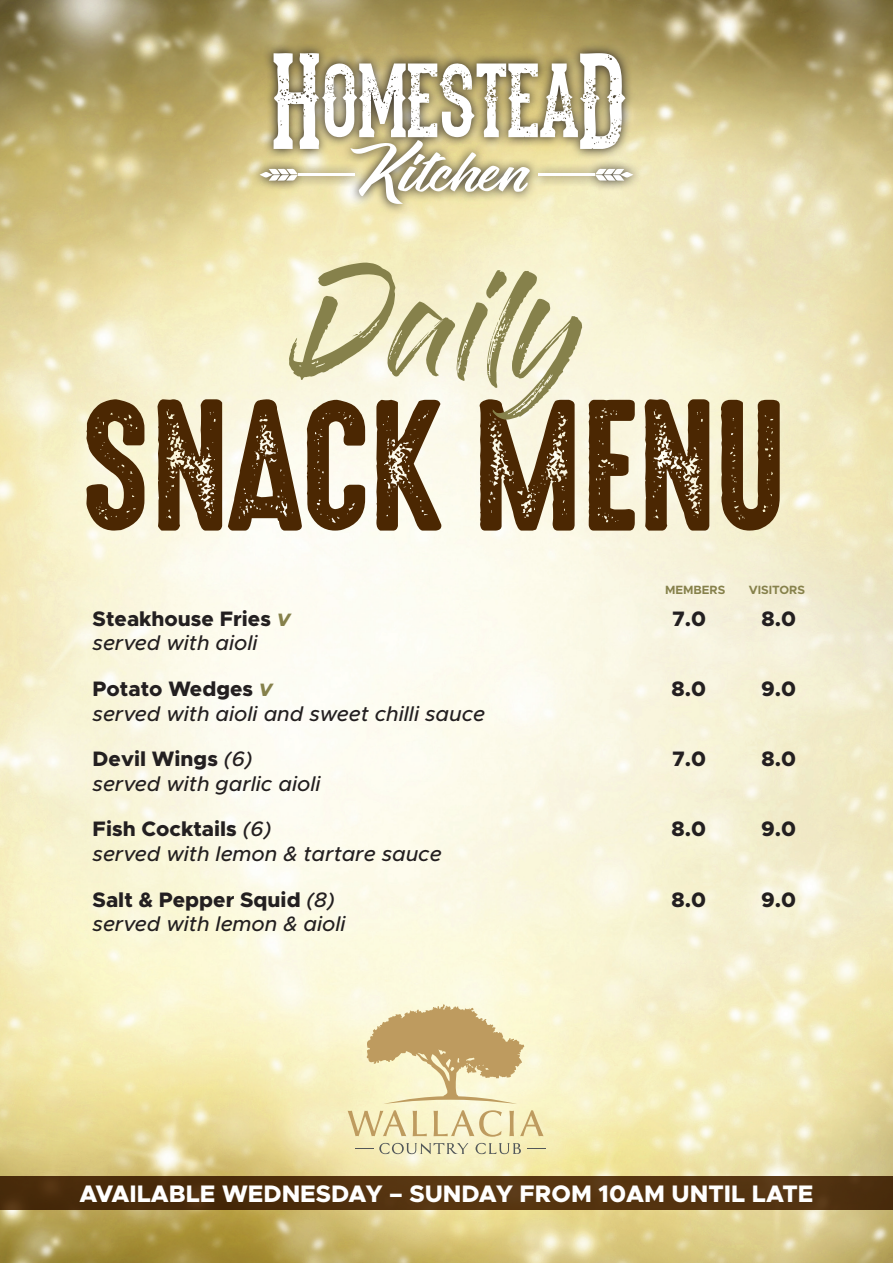
<style>
.page{position:relative;width:893px;height:1263px;background:#fff}
.page>*{position:absolute;margin:0;border:0;box-sizing:border-box;transform-origin:0 0}
.t1{font:168px "High Voltage Rough";letter-spacing:-.02em;color:#4b2702}
.t2{font:108px "Gloss And Bloom";color:#86814b}
.t3{font:800 24px "Metropolis";color:#fff}
.t4{font:italic 500 21px/45.6px "Metropolis";color:#231f20}
.t5{font:800 21px "Metropolis";color:#231f20}
.t6{font:700 12px "Metropolis";color:#86814b}
.s1{font-style:italic;font-size:18px;color:#86814b}
.s2{font-weight:800;font-style:normal}
.s3{font-weight:800;font-size:18px;color:#86814b}
</style>
<div class="page">
<img style="left:0;top:0;width:893px;height:1263px">
<svg style="left:250px;top:42px;width:392px;height:172px;background:#d2c48b"></svg>
<svg style="left:260px;top:53px;width:373px;height:151px"></svg>
<hr style="left:538px;top:173px;width:56px;height:3px;background:#fff">
<svg style="left:348px;top:1110px;width:58px;height:26px;background:#e7d9a7"></svg>
<svg style="left:413px;top:1111px;width:14px;height:25px"></svg>
<svg style="left:434px;top:1110px;width:68px;height:27px;background:#ebdfb6"></svg>
<svg style="left:509px;top:1111px;width:5px;height:25px"></svg>
<svg style="left:520px;top:1110px;width:23px;height:26px"></svg>
<svg style="left:476px;top:1143px;width:45px;height:11px"></svg>
<svg style="left:527px;top:1147px;width:18px;height:1px"></svg>
<svg style="left:356px;top:1143px;width:113px;height:11px"></svg>
<svg style="left:367px;top:1004px;width:157px;height:100px;background:#ddca9a"></svg>
<div style="left:0;top:1176px;width:893px;height:34px;background:#53320f"></div>
<h2 class="t2" style="left:307px;top:276px;width:279px">Daily</h2>
<h1 class="t1" style="left:79px;top:374px;width:709px">SNACK MENU</h1>
<p class="t6" style="left:665px;top:582px;width:62px">MEMBERS</p>
<p class="t6" style="left:749px;top:582px;width:58px">VISITORS</p>
<p class="t5" style="left:93px;top:605px;width:199px">Steakhouse Fries <span class="s1">V</span></p>
<p class="t5" style="left:672px;top:605px;width:35px">7.0</p>
<p class="t5" style="left:762px;top:605px;width:36px">8.0</p>
<p class="t4" style="left:93px;top:620px;width:181px">served with aioli<br><span class="s2">Potato Wedges</span> <span class="s3">V</span></p>
<p class="t5" style="left:672px;top:675px;width:36px">8.0</p>
<p class="t5" style="left:761px;top:675px;width:36px">9.0</p>
<p class="t4" style="left:93px;top:690px;width:394px">served with aioli and sweet chilli sauce<br><span class="s2">Devil Wings</span> (6)</p>
<p class="t4" style="left:93px;top:761px;width:229px">served with garlic aioli<br><span class="s2">Fish Cocktails</span> (6)</p>
<p class="t4" style="left:93px;top:831px;width:350px">served with lemon &amp; tartare sauce<br><span class="s2">Salt &amp; Pepper Squid</span> (8)</p>
<p class="t4" style="left:93px;top:901px;width:255px">served with lemon &amp; aioli</p>
<p class="t5" style="left:672px;top:745px;width:35px">7.0</p>
<p class="t5" style="left:762px;top:745px;width:36px">8.0</p>
<p class="t5" style="left:672px;top:816px;width:36px">8.0</p>
<p class="t5" style="left:761px;top:816px;width:36px">9.0</p>
<p class="t5" style="left:672px;top:886px;width:36px">8.0</p>
<p class="t5" style="left:761px;top:886px;width:36px">9.0</p>
<p class="t3" style="left:80px;top:1179px;width:735px">AVAILABLE WEDNESDAY – SUNDAY FROM 10AM UNTIL LATE</p>
</div>
